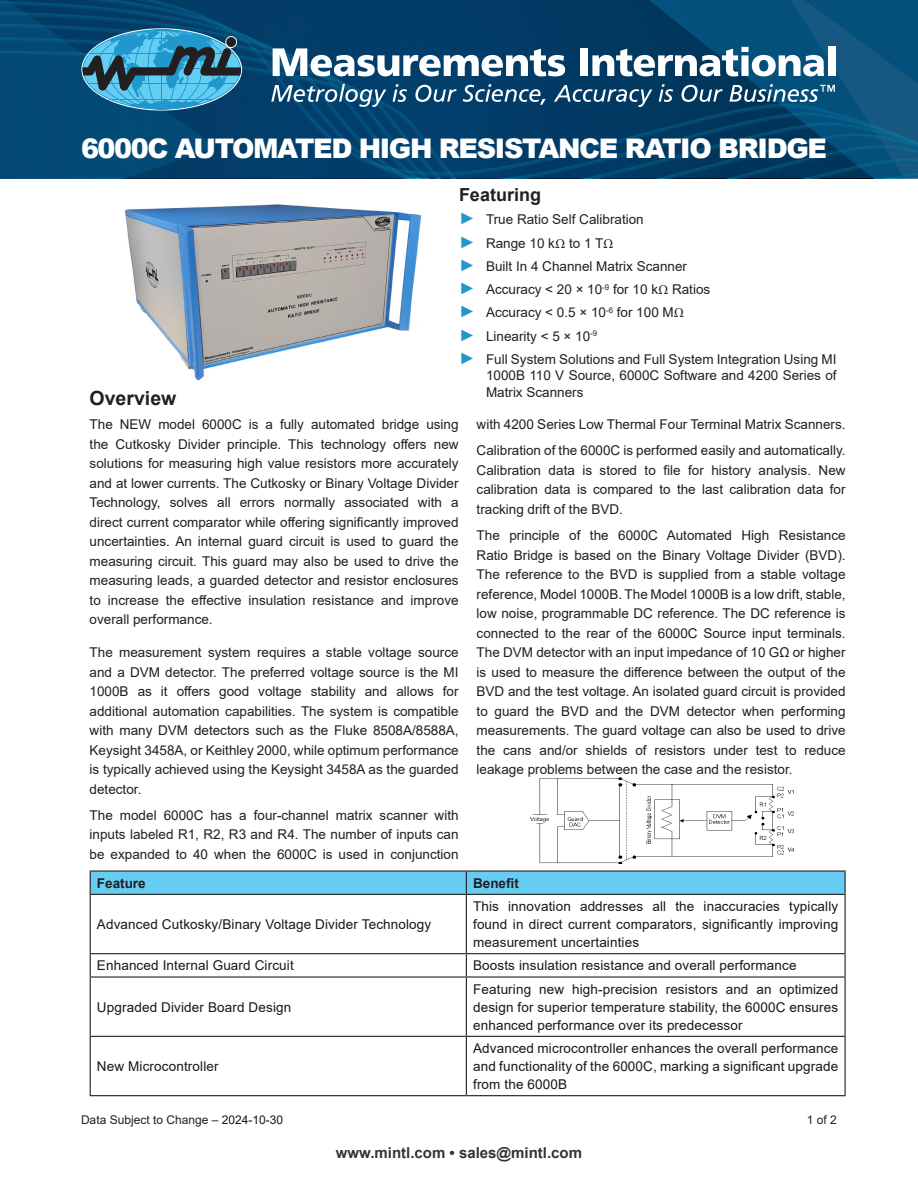
<style>
.page{position:relative;width:918px;height:1188px;background:#fff}
.page>*{position:absolute;margin:0;border:0;box-sizing:border-box;transform-origin:0 0}
.t1{font:900 27px "Arial";letter-spacing:-.05em;color:#fff}
.t2{font:700 19.5px "Arial";color:#231f20}
.t3{font:700 18px "Arial";color:#231f20}
.t4{font:700 15px "Arial";color:#353434}
.t5{font:13.5px/19.5px "Arial";color:#221e1f;text-align:justify}
.t6{font:13.5px/18px "Arial";letter-spacing:.01em;color:#191718;text-align:justify}
.t7{font:13.5px/16.5px "Arial";color:#231f20;text-align:justify}
.t8{font:700 13.5px "Arial";color:#231f20}
.t9{font:12px "Arial";color:#231f20}
.s1{font-size:16.5px;color:#2198ca}
.s2{font-family:"Minion Pro"}
.s3{color:#191718}
</style>
<div class="page">
<img style="left:530px;top:778px;width:264px;height:86px">
<hr style="left:90px;top:870px;width:376px;height:2px;background:#231f20">
<hr style="left:466px;top:870px;width:380px;height:2px;background:#231f20">
<svg style="left:90px;top:871px;width:756px;height:23px;background:#62c5e8"></svg>
<hr style="left:90px;top:894px;width:376px;height:1px;background:#231f20">
<hr style="left:90px;top:895px;width:1px;height:58px;background:#231f20">
<hr style="left:466px;top:894px;width:380px;height:1px;background:#231f20">
<hr style="left:466px;top:895px;width:1px;height:58px;background:#231f20">
<hr style="left:845px;top:895px;width:1px;height:58px;background:#231f20">
<hr style="left:90px;top:953px;width:376px;height:1px;background:#231f20">
<svg style="left:90px;top:954px;width:1px;height:22px"></svg>
<hr style="left:466px;top:953px;width:380px;height:1px;background:#231f20">
<svg style="left:466px;top:954px;width:1px;height:22px"></svg>
<svg style="left:845px;top:954px;width:1px;height:22px"></svg>
<hr style="left:90px;top:976px;width:376px;height:2px;background:#231f20">
<hr style="left:90px;top:978px;width:1px;height:58px;background:#231f20">
<hr style="left:466px;top:976px;width:380px;height:2px;background:#231f20">
<hr style="left:466px;top:978px;width:1px;height:58px;background:#231f20">
<hr style="left:845px;top:978px;width:1px;height:58px;background:#231f20">
<hr style="left:90px;top:1036px;width:376px;height:1px;background:#231f20">
<hr style="left:90px;top:1037px;width:1px;height:58px;background:#231f20">
<hr style="left:466px;top:1036px;width:380px;height:1px;background:#231f20">
<hr style="left:466px;top:1037px;width:1px;height:58px;background:#231f20">
<hr style="left:845px;top:1037px;width:1px;height:58px;background:#231f20">
<hr style="left:90px;top:1095px;width:376px;height:1px;background:#231f20">
<hr style="left:466px;top:1095px;width:380px;height:1px;background:#231f20">
<svg style="left:0;top:0;width:918px;height:178px;background:#04436e"></svg>
<svg style="left:82px;top:29px;width:159px;height:81px;background:#3683a6"></svg>
<svg style="left:273px;top:48px;width:292px;height:28px"></svg>
<div style="left:581px;top:48px;width:7px;height:28px;background:#fff"></div>
<svg style="left:592px;top:47px;width:232px;height:29px"></svg>
<div style="left:828px;top:46px;width:7px;height:30px;background:#fff"></div>
<svg style="left:271px;top:84px;width:115px;height:23px;background:#407193"></svg>
<svg style="left:393px;top:84px;width:14px;height:18px"></svg>
<svg style="left:415px;top:85px;width:42px;height:17px"></svg>
<svg style="left:463px;top:84px;width:83px;height:21px;background:#3d6a8b"></svg>
<svg style="left:554px;top:85px;width:98px;height:22px;background:#376484"></svg>
<svg style="left:659px;top:84px;width:14px;height:18px"></svg>
<svg style="left:682px;top:85px;width:41px;height:17px"></svg>
<svg style="left:729px;top:84px;width:106px;height:18px"></svg>
<img style="left:124px;top:204px;width:298px;height:177px">
<p class="t1" style="left:81px;top:129px;width:747px">6000C AUTOMATED HIGH RESISTANCE RATIO BRIDGE</p>
<p class="t3" style="left:459px;top:182px;width:84px">Featuring</p>
<p class="t7" style="left:459px;top:211px;width:186px"><span class="s1">►</span> True Ratio Self Calibration</p>
<p class="t7" style="left:459px;top:234px;width:156px"><span class="s1">►</span> Range 10 k<span class="s2">Ω</span> to 1 T<span class="s2">Ω</span></p>
<p class="t7" style="left:459px;top:258px;width:230px"><span class="s1">►</span> Built In 4 Channel Matrix Scanner</p>
<p class="t7" style="left:459px;top:281px;width:253px"><span class="s1">►</span> Accuracy &lt; 20 × 10<sup>-9</sup> for 10 k<span class="s2">Ω</span> Ratios</p>
<p class="t7" style="left:459px;top:304px;width:227px"><span class="s1">►</span> Accuracy &lt; 0.5 × 10<sup>-6</sup> for 100 M<span class="s2">Ω</span></p>
<p class="t7" style="left:459px;top:327px;width:140px"><span class="s1">►</span> Linearity &lt; 5 × 10<sup>-9</sup></p>
<p class="t7" style="left:486px;top:351px;width:352px;text-indent:-27px"><span class="s1">►</span> Full System Solutions and Full System Integration Using MI 1000B 110 V Source, 6000C Software and 4200 Series of Matrix Scanners</p>
<p class="t2" style="left:90px;top:384px;width:88px">Overview</p>
<p class="t5" style="left:90px;top:415px;width:370px">The NEW model 6000C is a fully automated bridge using the Cutkosky Divider principle. This technology offers new solutions for measuring high value resistors more accurately and at lower currents. The Cutkosky or Binary Voltage Divider Technology, solves all errors normally associated with a direct current comparator while offering significantly improved uncertainties. An internal guard circuit is used to guard the measuring circuit. This guard may also be used to drive the measuring leads, a guarded detector and resistor enclosures to increase the effective insulation resistance and improve overall performance.</p>
<p class="t5" style="left:90px;top:643px;width:371px">The measurement system requires a stable voltage source and a DVM detector. The preferred voltage source is the MI 1000B as it offers good voltage stability and allows for additional automation capabilities. The system is compatible with many DVM detectors such as the Fluke 8508A/8588A, Keysight 3458A, or Keithley 2000, while optimum performance is typically achieved using the Keysight 3458A as the guarded detector.</p>
<p class="t5" style="left:90px;top:805px;width:371px">The model 6000C has a four-channel matrix scanner with inputs labeled R1, R2, R3 and R4. The number of inputs can be expanded to 40 when the 6000C is used in conjunction</p>
<p class="t5" style="left:477px;top:415px;width:370px">with 4200 Series Low Thermal Four Terminal Matrix Scanners.</p>
<p class="t5" style="left:477px;top:441px;width:371px">Calibration of the 6000C is performed easily and automatically.<br>Calibration data is stored to file for history analysis. New calibration data is compared to the last calibration data for tracking drift of the BVD.</p>
<p class="t5" style="left:477px;top:526px;width:371px">The principle of the 6000C Automated High Resistance Ratio Bridge is based on the Binary Voltage Divider (BVD).<br>The reference to the BVD is supplied from a stable voltage reference, Model 1000B. The Model 1000B is a low drift, stable, low noise, programmable DC reference. The DC reference is connected to the rear of the 6000C Source input terminals.<br>The DVM detector with an input impedance of 10 GΩ or higher is used to measure the difference between the output of the BVD and the test voltage. An isolated guard circuit is provided to guard the BVD and the DVM detector when performing measurements. The guard voltage can also be used to drive the cans and/or shields of resistors under test to reduce leakage problems between the case and the resistor.</p>
<p class="t8" style="left:97px;top:873px;width:50px">Feature</p>
<p class="t8" style="left:473px;top:873px;width:47px">Benefit</p>
<p class="t6" style="left:97px;top:915px;width:336px">Advanced Cutkosky/Binary Voltage Divider Technology</p>
<p class="t6" style="left:473px;top:897px;width:367px">This innovation addresses all the inaccuracies typically found in direct current comparators, significantly improving measurement uncertainties</p>
<p class="t6" style="left:97px;top:956px;width:198px">Enhanced Internal Guard Circuit</p>
<p class="t6" style="left:473px;top:956px;width:325px">Boosts insulation resistance and overall performance</p>
<p class="t6" style="left:97px;top:998px;width:196px">Upgraded Divider Board Design</p>
<p class="t6" style="left:473px;top:980px;width:367px">Featuring new high-precision resistors and an optimized design for superior temperature stability, the 6000C ensures enhanced performance over its predecessor</p>
<p class="t6" style="left:97px;top:1057px;width:123px">New Microcontroller</p>
<p class="t6" style="left:473px;top:1039px;width:367px">Advanced microcontroller enhances the overall performance and functionality of the 6000C, marking a significant upgrade from the 6000B</p>
<p class="t9" style="left:81px;top:1112px;width:204px">Data Subject to Change <span class="s3">– 2024-10-30</span></p>
<p class="t9" style="left:807px;top:1112px;width:32px">1 of 2</p>
<p class="t4" style="left:336px;top:1142px;width:248px">www.mintl.com • sales@mintl.com</p>
</div>
